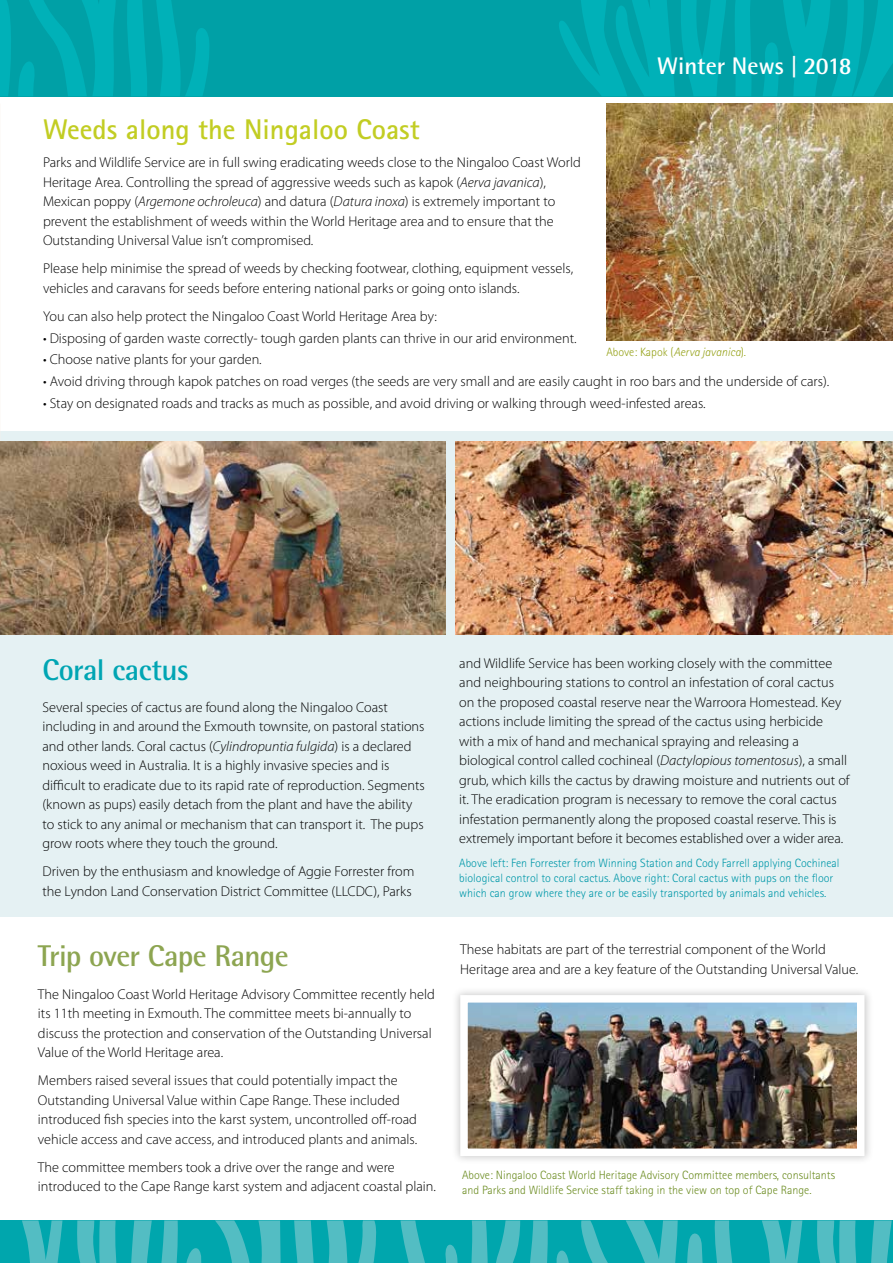
<style>
.page{position:relative;width:893px;height:1263px;background:#fff}
.page>*{position:absolute;margin:0;border:0;box-sizing:border-box;transform-origin:0 0}
.t1{font:700 30px "Rotis Semi Sans";letter-spacing:-.02em;color:#8da551}
.t2{font:700 30px "Rotis Semi Sans";letter-spacing:-.02em;color:#00a5b3}
.t3{font:700 28.5px "Rotis Sans Serif";color:#c2cd23}
.t4{font:700 24px "Rotis Semi Sans";color:#fff}
.t5{font:300 14.25px/19.5px "Myriad Pro";color:#000}
.t6{font:300 12px/15px "Rotis Sans Serif";color:#0098a9}
.t7{font:300 12px/15px "Rotis Sans Serif";color:#6d8d23}
.t8{font:300 12px "Rotis Sans Serif";color:#96a21a}
.s1{font-style:italic}
</style>
<div class="page">
<svg style="left:0;top:0;width:893px;height:96px;background:#00a5ab"></svg>
<div style="left:0;top:1220px;width:893px;height:43px;background:#00a6ad"></div>
<svg style="left:22px;top:1220px;width:870px;height:43px"></svg>
<div style="left:0;top:431px;width:893px;height:485px;background:#e5f1f3"></div>
<img style="left:606px;top:104px;width:287px;height:237px">
<img style="left:456px;top:442px;width:437px;height:192px">
<img style="left:0;top:442px;width:445px;height:192px">
<div style="left:451px;top:986px;width:423px;height:179px;background:#000;opacity:.21"></div>
<img style="left:469px;top:1004px;width:386px;height:143px">
<div style="left:460px;top:995px;width:404px;height:161px;border:8px solid #fff"></div>
<h3 class="t4" style="left:657px;top:52px;width:196px">Winter News | 2018</h3>
<h2 class="t3" style="left:43px;top:112px;width:378px">Weeds along the Ningaloo Coast</h2>
<p class="t5" style="left:43px;top:153px;width:539px">Parks and Wildlife Service are in full swing eradicating weeds close to the Ningaloo Coast World Heritage Area. Controlling the spread of aggressive weeds such as kapok (<span class="s1">Aerva javanica</span>), Mexican poppy (<span class="s1">Argemone ochroleuca</span>) and datura (<span class="s1">Datura inoxa</span>) is extremely important to prevent the establishment of weeds within the World Heritage area and to ensure that the Outstanding Universal Value isn’t compromised.</p>
<p class="t5" style="left:43px;top:259px;width:532px">Please help minimise the spread of weeds by checking footwear, clothing, equipment vessels, vehicles and caravans for seeds before entering national parks or going onto islands.</p>
<p class="t5" style="left:43px;top:306px;width:395px">You can also help protect the Ningaloo Coast World Heritage Area by:</p>
<p class="t5" style="left:43px;top:328px;width:535px">• Disposing of garden waste correctly- tough garden plants can thrive in our arid environment.</p>
<p class="t5" style="left:43px;top:350px;width:220px">• Choose native plants for your garden.</p>
<p class="t5" style="left:43px;top:371px;width:788px">• Avoid driving through kapok patches on road verges (the seeds are very small and are easily caught in roo bars and the underside of cars).</p>
<p class="t5" style="left:43px;top:393px;width:664px">• Stay on designated roads and tracks as much as possible, and avoid driving or walking through weed-infested areas.</p>
<p class="t8" style="left:606px;top:345px;width:141px">Above: Kapok (<span class="s1">Aerva javanica</span>).</p>
<h1 class="t2" style="left:43px;top:651px;width:148px">Coral cactus</h1>
<p class="t5" style="left:43px;top:697px;width:384px">Several species of cactus are found along the Ningaloo Coast including in and around the Exmouth townsite, on pastoral stations and other lands. Coral cactus (<span class="s1">Cylindropuntia fulgida</span>) is a declared noxious weed in Australia. It is a highly invasive species and is difficult to eradicate due to its rapid rate of reproduction. Segments (known as pups) easily detach from the plant and have the ability to stick to any animal or mechanism that can transport it. The pups grow roots where they touch the ground.</p>
<p class="t5" style="left:43px;top:862px;width:373px">Driven by the enthusiasm and knowledge of Aggie Forrester from the Lyndon Land Conservation District Committee (LLCDC), Parks</p>
<h1 class="t1" style="left:38px;top:938px;width:252px">Trip over Cape Range</h1>
<p class="t5" style="left:38px;top:984px;width:398px">The Ningaloo Coast World Heritage Advisory Committee recently held its 11th meeting in Exmouth. The committee meets bi-annually to discuss the protection and conservation of the Outstanding Universal Value of the World Heritage area.</p>
<p class="t5" style="left:38px;top:1070px;width:381px">Members raised several issues that could potentially impact the Outstanding Universal Value within Cape Range. These included introduced fish species into the karst system, uncontrolled off-road vehicle access and cave access, and introduced plants and animals.</p>
<p class="t5" style="left:38px;top:1157px;width:400px">The committee members took a drive over the range and were introduced to the Cape Range karst system and adjacent coastal plain.</p>
<p class="t5" style="left:459px;top:653px;width:392px">and Wildlife Service has been working closely with the committee and neighbouring stations to control an infestation of coral cactus on the proposed coastal reserve near the Warroora Homestead. Key actions include limiting the spread of the cactus using herbicide with a mix of hand and mechanical spraying and releasing a biological control called cochineal (<span class="s1">Dactylopious tomentosus</span>), a small grub, which kills the cactus by drawing moisture and nutrients out of it. The eradication program is necessary to remove the coral cactus infestation permanently along the proposed coastal reserve. This is extremely important before it becomes established over a wider area.</p>
<p class="t6" style="left:459px;top:855px;width:382px">Above left: Fen Forrester from Winning Station and Cody Farrell applying Cochineal biological control to coral cactus. Above right: Coral cactus with pups on the floor which can grow where they are or be easily transported by animals and vehicles.</p>
<p class="t5" style="left:460px;top:940px;width:400px">These habitats are part of the terrestrial component of the World<br>Heritage area and are a key feature of the Outstanding Universal Value.</p>
<p class="t7" style="left:462px;top:1167px;width:375px">Above: Ningaloo Coast World Heritage Advisory Committee members, consultants and Parks and Wildlife Service staff taking in the view on top of Cape Range.</p>
</div>
